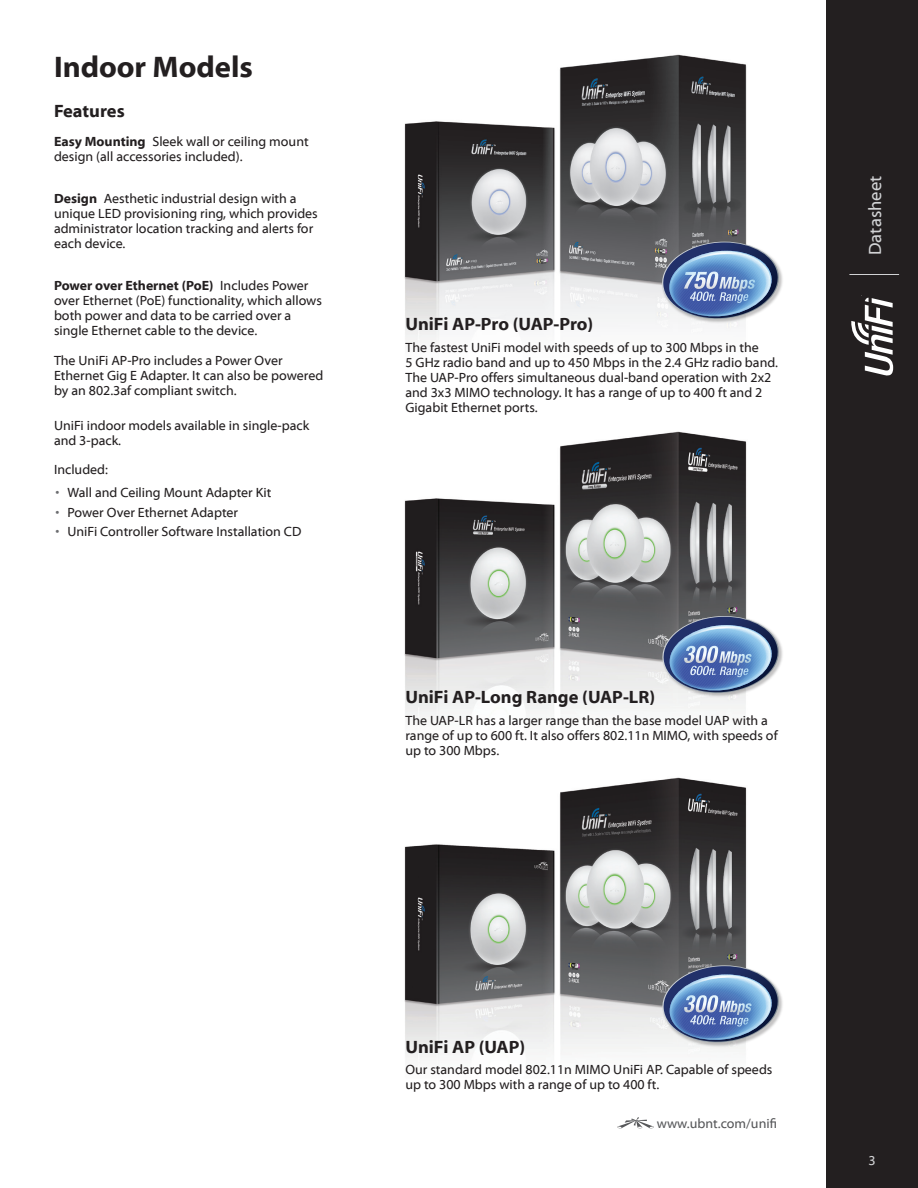
<style>
.page{position:relative;width:918px;height:1188px;background:#fff}
.page>*{position:absolute;margin:0;border:0;box-sizing:border-box;transform-origin:0 0}
.Heading_1{font:700 30px "Myriad Web Pro";color:#231f20}
.Heading_2{font:700 18px "Myriad Web Pro";color:#231f20}
.Datasheet{font:18px "Myriad Web Pro";color:#d1d2d4}
.Body{font:13.5px/15px "Myriad Web Pro";color:#231f20}
.Options{font:13.5px/15px "Myriad Web Pro";color:#231f20}
.Body_Spec_Footer_Rig{font:13.5px "Myriad Web Pro";color:#57585a}
.PageNumber{font:13.5px "Myriad Web Pro";color:#d1d2d4}
.s1{font-weight:700}
.s2{color:#6c6d70}
</style>
<div class="page">
<div style="left:826px;top:0;width:92px;height:1188px;background:#231f20"></div>
<hr style="left:849px;top:274px;width:50px;height:1px;background:#d1d2d4">
<svg style="left:851px;top:298px;width:42px;height:78px"></svg>
<svg style="left:617px;top:1117px;width:37px;height:11px"></svg>
<img style="left:404px;top:777px;width:343px;height:282px">
<img style="left:661px;top:964px;width:122px;height:84px">
<svg style="left:661px;top:965px;width:120px;height:80px;background:#8096ba"></svg>
<img style="left:404px;top:54px;width:343px;height:289px">
<img style="left:661px;top:241px;width:122px;height:84px">
<svg style="left:660px;top:242px;width:121px;height:79px;background:#8097bb"></svg>
<img style="left:404px;top:431px;width:343px;height:289px">
<img style="left:661px;top:615px;width:122px;height:83px">
<svg style="left:661px;top:616px;width:120px;height:79px;background:#7f96b9"></svg>
<p class="Heading_1" style="left:54px;top:50px;width:200px">Indoor Models</p>
<p class="Heading_2" style="left:54px;top:101px;width:72px">Features</p>
<p class="Options" style="left:54px;top:134px;width:256px"><span class="s1">Easy Mounting</span> Sleek wall or ceiling mount design (all accessories included).</p>
<p class="Options" style="left:54px;top:191px;width:265px"><span class="s1">Design</span> Aesthetic industrial design with a unique LED provisioning ring, which provides administrator location tracking and alerts for each device.</p>
<p class="Options" style="left:54px;top:278px;width:270px"><span class="s1">Power over Ethernet (PoE)</span> Includes Power over Ethernet (PoE) functionality, which allows both power and data to be carried over a single Ethernet cable to the device.</p>
<p class="Options" style="left:54px;top:353px;width:271px">The UniFi AP‑Pro includes a Power Over<br>Ethernet Gig E Adapter. It can also be powered by an 802.3af compliant switch.</p>
<p class="Body" style="left:54px;top:418px;width:257px">UniFi indoor models available in single‑pack and 3‑pack.</p>
<p class="Body" style="left:54px;top:462px;width:55px">Included:</p>
<p class="Body" style="left:56px;top:486px;width:217px"><span class="s2">•</span> Wall and Ceiling Mount Adapter Kit</p>
<p class="Body" style="left:56px;top:505px;width:184px"><span class="s2">•</span> Power Over Ethernet Adapter</p>
<p class="Body" style="left:56px;top:524px;width:248px"><span class="s2">•</span> UniFi Controller Software Installation CD</p>
<p class="Heading_2" style="left:405px;top:314px;width:189px">UniFi AP-Pro (UAP-Pro)</p>
<p class="Body" style="left:405px;top:340px;width:374px">The fastest UniFi model with speeds of up to 300 Mbps in the<br>5 GHz radio band and up to 450 Mbps in the 2.4 GHz radio band.<br>The UAP-Pro offers simultaneous dual-band operation with 2x2 and 3x3 MIMO technology. It has a range of up to 400 ft and 2<br>Gigabit Ethernet ports.</p>
<p class="Heading_2" style="left:405px;top:687px;width:251px">UniFi AP-Long Range (UAP-LR)</p>
<p class="Body" style="left:405px;top:713px;width:374px">The UAP-LR has a larger range than the base model UAP with a range of up to 600 ft. It also offers 802.11n MIMO, with speeds of up to 300 Mbps.</p>
<p class="Datasheet" style="left:865px;top:255px;width:81px;rotate:-90deg">Datasheet</p>
<p class="Heading_2" style="left:405px;top:1037px;width:121px">UniFi AP (UAP)</p>
<p class="Body" style="left:405px;top:1063px;width:368px">Our standard model 802.11n MIMO UniFi AP. Capable of speeds up to 300 Mbps with a range of up to 400 ft.</p>
<p class="Body_Spec_Footer_Rig" style="left:657px;top:1117px;width:122px">www.ubnt.com/unifi</p>
<p class="PageNumber" style="left:869px;top:1153px;width:9px">3</p>
</div>
